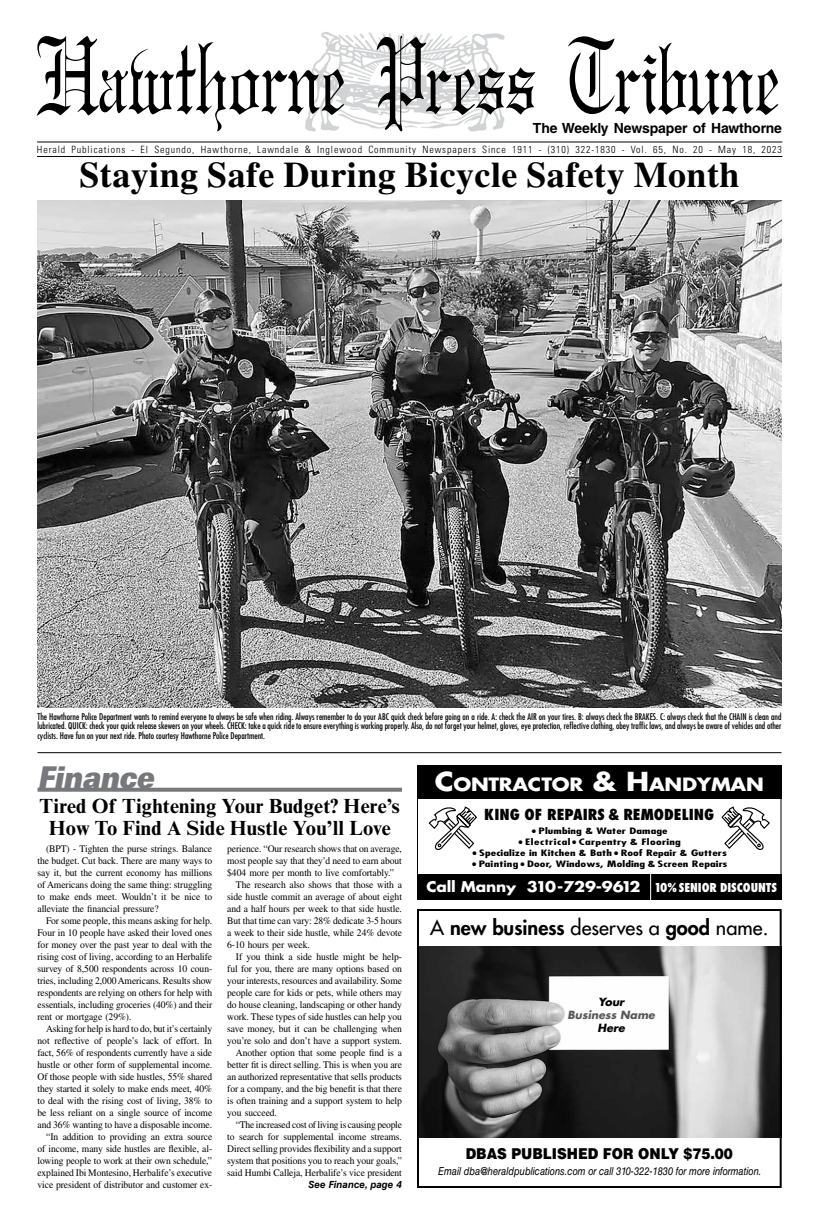
<style>
.page{position:relative;width:819px;height:1224px;background:#fff}
.page>*{position:absolute;margin:0;border:0;box-sizing:border-box;transform-origin:0 0}
.t1{font:100px "Gregorian";letter-spacing:-.01em;color:#000;scale:.78 1}
.t2{font:700 36px "Times LT Std";letter-spacing:.015em;color:#000}
.t3{font:italic 30px "Univers LT Std X Black Ex";color:#77787b;scale:.7 1}
.t4{font:700 20.5px/22px "Times New Roman MT Std";letter-spacing:.01em;color:#000;text-align:center}
.t5{font:500 20px "Futura Std";color:#000}
.t6{font:700 17.9px "Futura Std";letter-spacing:-.015em;color:#fff;scale:1.13 1}
.t7{font:900 15px "Helvetica LT Std";color:#000;scale:.9 1}
.t8{font:800 condensed 14.8px "Futura Std";color:#000;scale:1.07 1}
.t9{font:700 14.4px "Futura Std";letter-spacing:-.01em;color:#fff;scale:1.07 1}
.t10{font:700 14px "Helvetica LT Std";letter-spacing:-.01em;color:#000}
.t11{font:800 condensed 12px "Futura Std";letter-spacing:-.01em;color:#fff}
.t12{font:italic 11px "Helvetica LT Std";color:#000;scale:.85 1}
.t13{font:italic 700 11px "Futura Std";color:#58595b}
.t14{font:italic 700 11px "Futura Std";color:#000}
.t15{font:10px/12px "Times LT Std";letter-spacing:-.005em;color:#000;text-align:justify;scale:.96 1}
.t16{font:300 condensed 10px "Univers LT Std";letter-spacing:.09em;color:#000}
.t17{font:italic 700 9.8px "Helvetica LT Std";color:#000}
.t18{font:condensed 9px/9.4px "Futura Std";color:#000;text-align:justify}
.t19{font:700 condensed 8.6px "Futura Std";letter-spacing:.01em;color:#000;scale:1.52 1}
.s1{font-size:25.5px}
.s2{font-weight:300;font-stretch:normal;font-size:10px}
.s3{font-size:7.7px}
.s4{font-size:7.8px}
.s5{font-size:12.8px}
.s6{font-weight:800}
</style>
<div class="page">
<img style="left:37px;top:200px;width:745px;height:508px">
<hr style="left:37px;top:752px;width:745px;height:1px;background:#000">
<img style="left:305px;top:32px;width:200px;height:100px">
<hr style="left:37px;top:141px;width:745px;height:1px;background:#000">
<hr style="left:37px;top:156px;width:745px;height:1px;background:#000">
<div style="left:417px;top:874px;width:365px;height:26px;background:#000"></div>
<svg style="left:650px;top:874px;width:1px;height:26px"></svg>
<svg style="left:428px;top:806px;width:49px;height:44px"></svg>
<svg style="left:721px;top:806px;width:49px;height:44px"></svg>
<div style="left:417px;top:765px;width:365px;height:34px;background:#000"></div>
<img style="left:420px;top:946px;width:359px;height:191px">
<div style="left:417px;top:909px;width:365px;height:279px;border:2px solid #000"></div>
<svg style="left:37px;top:788px;width:365px;height:4px"></svg>
<h1 class="t1" style="left:36px;top:22px;width:956px">Hawthorne Press Tribune</h1>
<p class="t16" style="left:37px;top:143px;width:747px">Herald Publications - El Segundo, Hawthorne, Lawndale &amp; Inglewood Community Newspapers Since 1911 - (310) 322-1830 - Vol. 65, No. 20 - May 18, 2023</p>
<h3 class="t10" style="left:533px;top:119px;width:251px">The Weekly Newspaper of Hawthorne</h3>
<h2 class="t2" style="left:79px;top:153px;width:662px">Staying Safe During Bicycle Safety Month</h2>
<p class="t18" style="left:37px;top:712px;width:746px">The Hawthorne Police Department wants to remind everyone to always be safe when riding. Always remember to do your ABC quick check before going on a ride. A: check the AIR on your tires. B: always check the BRAKES. C: always check that the CHAIN is clean and lubricated. QUICK: check your quick release skewers on your wheels. CHECK: take a quick ride to ensure everything is working properly. Also, do not forget your helmet, gloves, eye protection, reflective clothing, obey traffic laws, and always be aware of vehicles and other cyclists. Have fun on your next ride. Photo courtesy Hawthorne Police Department.</p>
<h3 class="t3" style="left:37px;top:759px;width:176px">Finance</h3>
<h3 class="t4" style="left:40px;top:795px;width:362px">Tired Of Tightening Your Budget? Here’s<br>How To Find A Side Hustle You’ll Love</h3>
<p class="t15" style="left:37px;top:843px;width:184px;text-indent:9px">(BPT) - Tighten the purse strings. Balance the budget. Cut back. There are many ways to say it, but the current economy has millions of Americans doing the same thing: struggling to make ends meet. Wouldn’t it be nice to alleviate the financial pressure?</p>
<p class="t15" style="left:37px;top:915px;width:184px;text-indent:9px">For some people, this means asking for help.<br>Four in 10 people have asked their loved ones for money over the past year to deal with the rising cost of living, according to an Herbalife survey of 8,500 respondents across 10 coun&shy;tries, including 2,000 Americans. Results show respondents are relying on others for help with essentials, including groceries (40%) and their rent or mortgage (29%).</p>
<p class="t15" style="left:37px;top:1023px;width:184px;text-align:right">Asking for help is hard to do, but it’s certainly not reflective of people’s lack of effort. In fact, 56% of respondents currently have a side hustle or other form of supplemental income.<br>Of those people with side hustles, 55% shared they started it solely to make ends meet, 40% to deal with the rising cost of living, 38% to be less reliant on a single source of income and 36% wanting to have a disposable income. “In addition to providing an extra source of income, many side hustles are flexible, al&shy;lowing people to work at their own schedule,” explained Ibi Montesino, Herbalife’s executive vice president of distributor and customer ex-</p>
<p class="t15" style="left:227px;top:843px;width:184px">perience. “Our research shows that on average,</p>
<p class="t15" style="left:227px;top:855px;width:184px">most people say that they’d need to earn about</p>
<p class="t15" style="left:227px;top:867px;width:175px">$404 more per month to live comfortably.”</p>
<p class="t15" style="left:236px;top:879px;width:175px">The research also shows that those with a</p>
<p class="t15" style="left:227px;top:891px;width:184px">side hustle commit an average of about eight</p>
<p class="t15" style="left:227px;top:903px;width:184px">and a half hours per week to that side hustle.</p>
<p class="t15" style="left:227px;top:915px;width:184px">But that time can vary: 28% dedicate 3-5 hours</p>
<p class="t15" style="left:227px;top:927px;width:184px">a week to their side hustle, while 24% devote</p>
<p class="t15" style="left:227px;top:939px;width:87px">6-10 hours per week.</p>
<p class="t15" style="left:236px;top:951px;width:175px">If you think a side hustle might be help-</p>
<p class="t15" style="left:227px;top:963px;width:184px">ful for you, there are many options based on</p>
<p class="t15" style="left:227px;top:975px;width:184px">your interests, resources and availability. Some</p>
<p class="t15" style="left:227px;top:987px;width:184px">people care for kids or pets, while others may</p>
<p class="t15" style="left:227px;top:999px;width:184px">do house cleaning, landscaping or other handy</p>
<p class="t15" style="left:227px;top:1011px;width:184px">work. These types of side hustles can help you</p>
<p class="t15" style="left:227px;top:1023px;width:184px">save money, but it can be challenging when</p>
<p class="t15" style="left:227px;top:1035px;width:184px">you’re solo and don’t have a support system.</p>
<p class="t15" style="left:236px;top:1047px;width:175px">Another option that some people find is a</p>
<p class="t15" style="left:227px;top:1059px;width:184px">better fit is direct selling. This is when you are</p>
<p class="t15" style="left:227px;top:1071px;width:184px">an authorized representative that sells products</p>
<p class="t15" style="left:227px;top:1083px;width:184px">for a company, and the big benefit is that there</p>
<p class="t15" style="left:227px;top:1095px;width:184px">is often training and a support system to help</p>
<p class="t15" style="left:227px;top:1107px;width:53px">you succeed.</p>
<p class="t15" style="left:236px;top:1119px;width:175px">“The increased cost of living is causing people</p>
<p class="t15" style="left:227px;top:1131px;width:184px">to search for supplemental income streams.</p>
<p class="t15" style="left:227px;top:1143px;width:184px">Direct selling provides flexibility and a support</p>
<p class="t15" style="left:227px;top:1155px;width:184px">system that positions you to reach your goals,”</p>
<p class="t15" style="left:227px;top:1167px;width:184px">said Humbi Calleja, Herbalife’s vice president</p>
<p class="t17" style="left:309px;top:1178px;width:95px">See Finance, page 4</p>
<h3 class="t6" style="left:435px;top:773px;width:293px"><span class="s1">C</span>ONTRACTOR <span class="s1">&amp; H</span>ANDYMAN</h3>
<h3 class="t8" style="left:484px;top:806px;width:216px">KING OF REPAIRS &amp; REMODELING</h3>
<p class="t19" style="left:531px;top:826px;width:92px"><span class="s2">•</span> Plumbing &amp; Water Damage</p>
<p class="t19" style="left:518px;top:837px;width:109px"><span class="s2">•</span> Electrical<span class="s2">•</span> Car<span class="s3">p</span>entr<span class="s4">y</span> &amp; Flooring</p>
<p class="t19" style="left:471px;top:848px;width:170px"><span class="s2">•</span> Specialize in Kitchen &amp; Bath <span class="s2">•</span> Roof Re<span class="s4">p</span>air &amp; Gutters</p>
<p class="t19" style="left:471px;top:859px;width:170px"><span class="s2">•</span> Painting<span class="s2">•</span> Door, Windows, Molding &amp; Screen Repairs</p>
<h3 class="t9" style="left:427px;top:877px;width:201px">Call Mann<span class="s5">y</span> 310-729-9612</h3>
<p class="t11" style="left:654px;top:880px;width:124px">10% SENIOR DISCOUNTS</p>
<h3 class="t5" style="left:430px;top:915px;width:340px">A <span class="s6">new business</span> deserves a <span class="s6">good</span> name.</h3>
<p class="t14" style="left:598px;top:994px;width:28px">Your</p>
<p class="t13" style="left:567px;top:1007px;width:89px">Business Name</p>
<p class="t14" style="left:598px;top:1021px;width:29px">Here</p>
<h3 class="t7" style="left:466px;top:1143px;width:298px">DBAS PUBLISHED FOR ONLY $75.00</h3>
<p class="t12" style="left:438px;top:1165px;width:382px">Email dba@heraldpublications.com or call 310-322-1830 for more information.</p>
</div>
